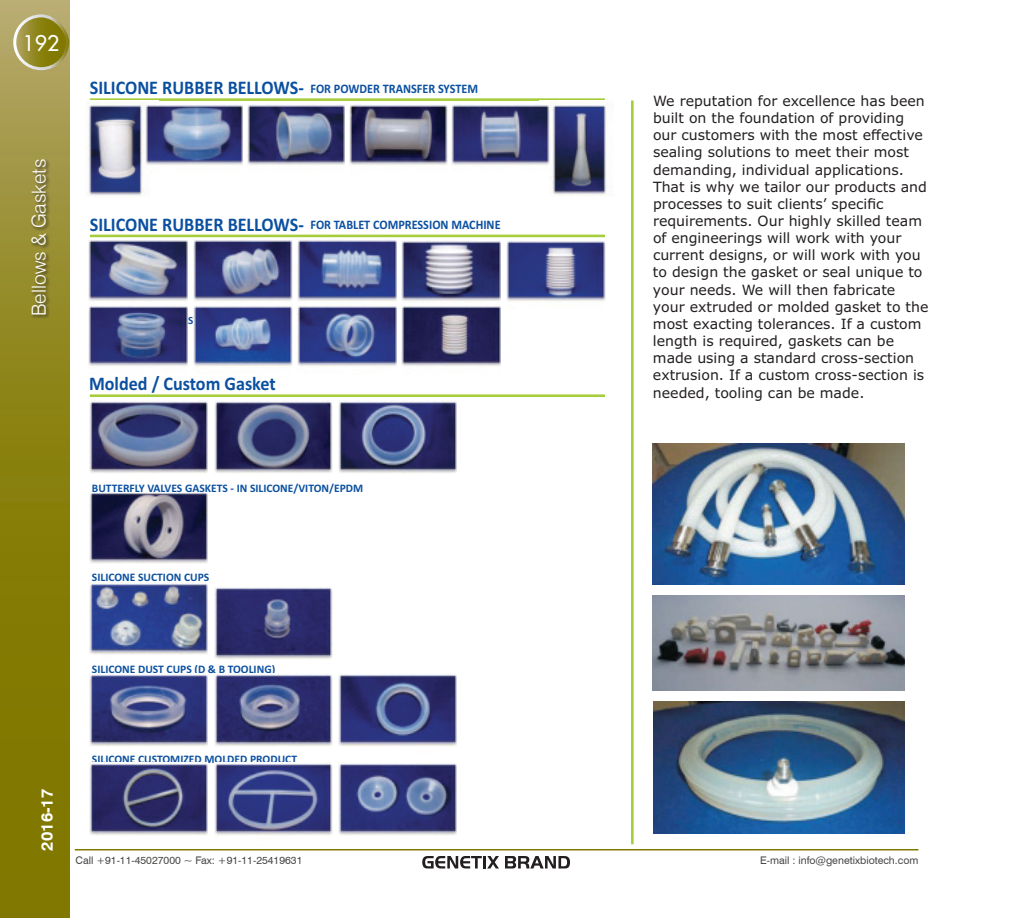
<style>
.page{position:relative;width:1026px;height:918px;background:#fff}
.page>*{position:absolute;margin:0;border:0;box-sizing:border-box;transform-origin:0 0}
.t1{font:21px "Futura";color:#fff}
.t2{font:300 19.5px "Swiss 721 BT";color:#fff}
.t3{font:700 19.35px "Calibri";color:#0b50a0;scale:.93 1}
.t4{font:700 16.5px "Swiss 721 BT";color:#fff}
.t5{font:14.1px/17.1px "Verdana";color:#231f20}
.t6{font:700 13.05px "Calibri";color:#0b50a0;scale:.93 1}
.t7{font:700 11.55px "Calibri";color:#0b50a0}
.t8{font:10.5px "Swiss 721 BT";color:#484847}
.s1{font-size:19.35px}
</style>
<div class="page">
<svg style="left:0;top:0;width:69px;height:918px;background:#8e841a"></svg>
<svg style="left:15px;top:16px;width:53px;height:53px;background:#928a25"></svg>
<div style="left:13px;top:14px;width:56px;height:56px;border:3px solid #fff;border-radius:50%"></div>
<hr style="left:75px;top:849px;width:843px;height:1px;background:#807800">
<svg style="left:422px;top:856px;width:77px;height:12px"></svg>
<svg style="left:505px;top:856px;width:65px;height:12px"></svg>
<div style="left:30px;top:159px;width:21px;height:161px;background:#231f20;opacity:.75"></div>
<img style="left:90px;top:491px;width:118px;height:72px">
<img style="left:90px;top:401px;width:118px;height:72px">
<img style="left:214px;top:401px;width:118px;height:72px">
<img style="left:339px;top:401px;width:118px;height:72px">
<img style="left:90px;top:583px;width:118px;height:72px">
<img style="left:214px;top:587px;width:118px;height:72px">
<img style="left:90px;top:674px;width:118px;height:72px">
<img style="left:214px;top:674px;width:118px;height:72px">
<img style="left:339px;top:674px;width:118px;height:72px">
<img style="left:90px;top:763px;width:118px;height:72px">
<img style="left:214px;top:763px;width:118px;height:73px">
<img style="left:339px;top:763px;width:118px;height:72px">
<hr style="left:90px;top:394px;width:515px;height:3px;background:#a5cd3a">
<img style="left:653px;top:702px;width:251px;height:132px">
<img style="left:653px;top:443px;width:252px;height:142px">
<img style="left:652px;top:596px;width:253px;height:95px">
<hr style="left:631px;top:100px;width:3px;height:744px;background:#a5cd3a">
<hr style="left:90px;top:98px;width:515px;height:3px;background:#a5cd3a">
<img style="left:539px;top:100px;width:68px;height:96px">
<img style="left:87px;top:100px;width:72px;height:96px">
<img style="left:452px;top:105px;width:97px;height:68px">
<img style="left:350px;top:105px;width:97px;height:60px">
<img style="left:145px;top:105px;width:98px;height:68px">
<img style="left:247px;top:105px;width:98px;height:60px">
<hr style="left:90px;top:235px;width:515px;height:2px;background:#a5cd3a">
<img style="left:89px;top:240px;width:99px;height:61px">
<img style="left:193px;top:240px;width:99px;height:61px">
<img style="left:298px;top:240px;width:99px;height:61px">
<img style="left:89px;top:306px;width:99px;height:60px">
<img style="left:193px;top:306px;width:99px;height:60px">
<img style="left:298px;top:305px;width:99px;height:61px">
<img style="left:402px;top:241px;width:99px;height:60px">
<img style="left:402px;top:306px;width:99px;height:60px">
<img style="left:506px;top:240px;width:99px;height:62px">
<h1 class="t1" style="left:23px;top:29px;width:38px">192</h1>
<h2 class="t2" style="left:27px;top:316px;width:159px;rotate:-90deg">Bellows &amp; Gaskets</h2>
<h3 class="t3" style="left:90px;top:74px;width:232px">SILICONE RUBBER BELLOWS-</h3>
<p class="t6" style="left:311px;top:80px;width:182px">FOR POWDER TRANSFER SYSTEM</p>
<p class="t6" style="left:90px;top:215px;width:443px"><span class="s1">SILICONE RUBBER BELLOWS-</span> FOR TABLET COMPRESSION MACHINE</p>
<h3 class="t3" style="left:89px;top:370px;width:202px">Molded / Custom Gasket</h3>
<p class="t7" style="left:92px;top:480px;width:273px">BUTTERFLY VALVES GASKETS - IN SILICONE/VITON/EPDM</p>
<p class="t7" style="left:92px;top:569px;width:119px">SILICONE SUCTION CUPS</p>
<p class="t5" style="left:653px;top:92px;width:277px">We reputation for excellence has been built on the foundation of providing our customers with the most effective sealing solutions to meet their most demanding, individual applications.<br>That is why we tailor our products and processes to suit clients’ specific requirements. Our highly skilled team of engineerings will work with your current designs, or will work with you to design the gasket or seal unique to your needs. We will then fabricate your extruded or molded gasket to the most exacting tolerances. If a custom length is required, gaskets can be made using a standard cross-section extrusion. If a custom cross-section is needed, tooling can be made.</p>
<p class="t7" style="left:92px;top:661px;width:185px">SILICONE DUST CUPS (D &amp; B TOOLING)</p>
<p class="t4" style="left:36px;top:850px;width:63px;rotate:-90deg">2016-17</p>
<p class="t7" style="left:92px;top:751px;width:207px">SILICONE CUSTOMIZED MOLDED PRODUCT</p>
<p class="t8" style="left:76px;top:853px;width:228px">Call +91-11-45027000 ~ Fax: +91-11-25419631</p>
<p class="t8" style="left:760px;top:853px;width:160px">E-mail : info@genetixbiotech.com</p>
</div>
